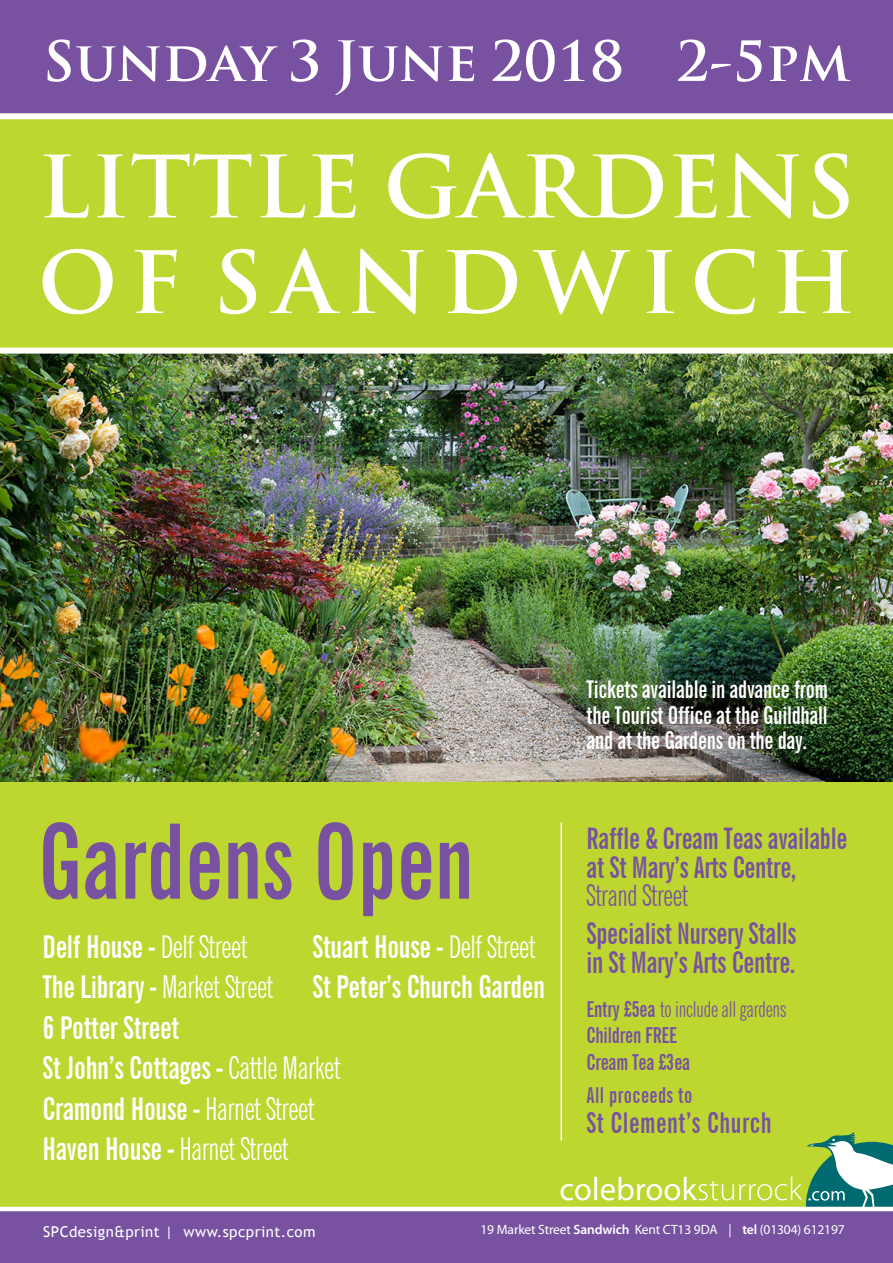
<style>
.page{position:relative;width:893px;height:1263px;background:#fff}
.page>*{position:absolute;margin:0;border:0;box-sizing:border-box;transform-origin:0 0}
.t1{font:700 54px "Trajan Pro";color:#fff}
.t2{font:700 extra-condensed 31.5px/40.5px "News Gothic BT";letter-spacing:-.01em;color:#fff;scale:.95 1}
.t3{font:extra-condensed 31.5px "News Gothic BT";letter-spacing:-.01em;color:#fff;scale:.95 1}
.t4{font:700 extra-condensed 29.7px "News Gothic BT";letter-spacing:-.01em;color:#7852a1;scale:.95 1}
.t5{font:extra-condensed 29.7px "News Gothic BT";letter-spacing:-.01em;color:#7852a1;scale:.95 1}
.t6{font:700 extra-condensed 28.65px "News Gothic BT";letter-spacing:.02em;color:#7852a1;scale:.95 1}
.t7{font:700 extra-condensed 24.45px "News Gothic BT";letter-spacing:-.01em;color:#fff;scale:.95 1}
.t8{font:extra-condensed 22.05px "News Gothic BT";letter-spacing:-.01em;color:#7852a1;scale:.95 1}
.t9{font:700 extra-condensed 22.05px "News Gothic BT";letter-spacing:-.01em;color:#7852a1;scale:.95 1}
.t10{font:700 extra-condensed 22.05px "News Gothic BT";letter-spacing:.02em;color:#7852a1;scale:.95 1}
.t11{font:15px "Trebuchet MS";letter-spacing:.03em;color:#fff}
.t12{font:13.5px "Myriad Pro";letter-spacing:-.01em;color:#fff}
.s1{font-weight:400}
.s2{font-weight:700}
.s3{font-weight:600}
</style>
<div class="page">
<img style="left:0;top:354px;width:893px;height:429px">
<div style="left:0;top:783px;width:893px;height:480px;background:#bed630"></div>
<div style="left:0;top:0;width:893px;height:119px;background:#7852a1"></div>
<svg style="left:560px;top:1132px;width:333px;height:75px"></svg>
<svg style="left:43px;top:822px;width:426px;height:94px"></svg>
<svg style="left:0;top:113px;width:893px;height:241px;background:#c3d944"></svg>
<svg style="left:43px;top:248px;width:807px;height:66px;fill:#bed630"></svg>
<svg style="left:44px;top:153px;width:805px;height:66px;fill:#bed630"></svg>
<svg style="left:0;top:1207px;width:893px;height:56px;background:#825fa8"></svg>
<hr style="left:560px;top:822px;width:2px;height:318px;background:#fff">
<p class="t1" style="left:43px;top:28px;width:809px">SUNDAY 3 JUNE 2018 2-5PM</p>
<p class="t2" style="left:43px;top:926px;width:217px">Delf House - <span class="s1">Delf Street</span></p>
<p class="t2" style="left:313px;top:926px;width:236px">Stuart House - <span class="s1">Delf Street</span></p>
<p class="t2" style="left:43px;top:966px;width:530px">The Library - <span class="s1">Market Street</span> St Peter’s Church Garden<br>6 Potter Street</p>
<p class="t2" style="left:43px;top:1047px;width:315px">St John’s Cottages - <span class="s1">Cattle Market</span></p>
<p class="t2" style="left:43px;top:1088px;width:288px">Cramond House - <span class="s1">Harnet Street</span></p>
<p class="t3" style="left:43px;top:1130px;width:261px"><span class="s2">Haven House -</span> Harnet Street</p>
<p class="t7" style="left:587px;top:674px;width:256px">Tickets available in advance from</p>
<p class="t7" style="left:587px;top:700px;width:255px">the Tourist Office at the Guildhall</p>
<p class="t7" style="left:587px;top:725px;width:234px">and at the Gardens on the day.</p>
<p class="t4" style="left:587px;top:820px;width:276px">Raffle &amp; Cream Teas available</p>
<p class="t4" style="left:587px;top:849px;width:223px">at St Mary’s Arts Centre,</p>
<p class="t5" style="left:587px;top:878px;width:108px">Strand Street</p>
<p class="t4" style="left:587px;top:916px;width:222px">Specialist Nursery Stalls</p>
<p class="t4" style="left:587px;top:944px;width:221px">in St Mary’s Arts Centre.</p>
<p class="t8" style="left:587px;top:996px;width:212px"><span class="s2">Entry £5ea</span> to include all gardens</p>
<p class="t9" style="left:587px;top:1022px;width:97px">Children FREE</p>
<p class="t9" style="left:587px;top:1049px;width:111px">Cream Tea £3ea</p>
<p class="t10" style="left:587px;top:1082px;width:113px">All proceeds to</p>
<p class="t6" style="left:587px;top:1105px;width:196px">St Clement’s Church</p>
<p class="t11" style="left:43px;top:1222px;width:274px">SPCdesign&amp;print | www.spcprint.com</p>
<p class="t12" style="left:480px;top:1222px;width:366px">19 Market Street <span class="s3">Sandwich</span> Kent CT13 9DA | <span class="s3">tel</span> (01304) 612197</p>
</div>
